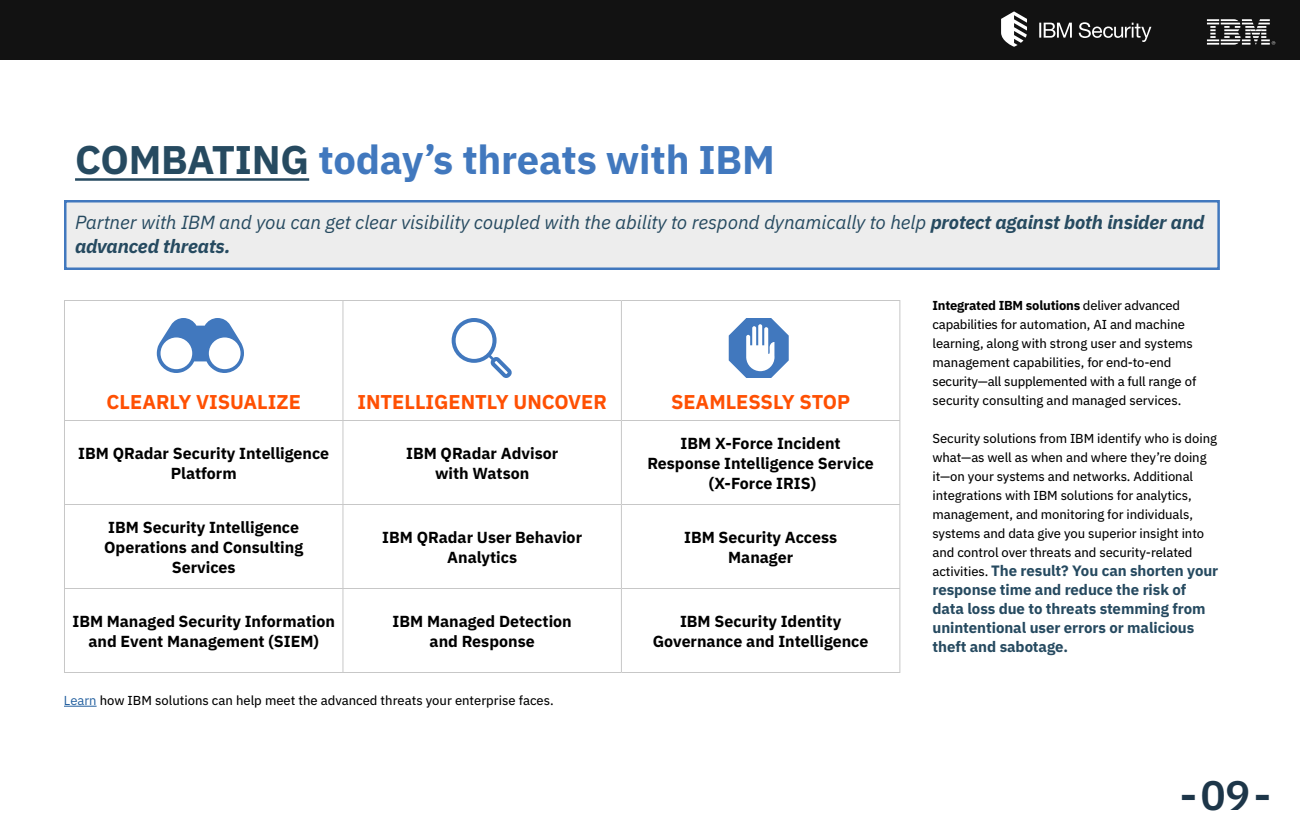
<style>
.page{position:relative;width:1300px;height:840px;background:#fff}
.page>*{position:absolute;margin:0;border:0;box-sizing:border-box;transform-origin:0 0}
.Body{font:600 41.2px "IBM Plex Mono";color:#1d3649}
.Header_2{font:700 40px "IBM Plex Sans";letter-spacing:-.005em;color:#4178be}
.Sub_Head{font:700 20px "IBM Plex Sans";color:#ff5003}
.Drop_Down_copy{font:italic 19px/24px "IBM Plex Sans";letter-spacing:-.005em;color:#264a60}
.Sub_Head-2{font:700 16px/20px "IBM Plex Sans";color:#000;text-align:center}
.Sub_Head-3{font:700 15px/19px "IBM Plex Sans";letter-spacing:-.005em;color:#264a60}
.Sub_Head-4{font:13px/19px "IBM Plex Sans Text";letter-spacing:-.005em;color:#000}
.s1{color:#264a60}
.s2{font-weight:700}
.s3{font-family:"IBM Plex Sans";color:#215e9e}
.s4{font-family:"IBM Plex Sans";font-weight:700}
.s5{font-family:"IBM Plex Sans Text";font-weight:400;font-size:13px;color:#000}
</style>
<div class="page">
<div style="left:0;top:0;width:1300px;height:60px;background:#121212"></div>
<svg style="left:1001px;top:11px;width:26px;height:36px"></svg>
<svg style="left:1039px;top:23px;width:33px;height:15px"></svg>
<svg style="left:1079px;top:22px;width:72px;height:20px"></svg>
<svg style="left:1207px;top:19px;width:68px;height:26px"></svg>
<div style="left:64px;top:200px;width:1156px;height:70px;background:#ededed;border:2px solid #4178be"></div>
<hr style="left:75px;top:178px;width:234px;height:3px;background:#264a60">
<hr style="left:64px;top:300px;width:279px;height:1px;background:#c7c7c7">
<hr style="left:64px;top:301px;width:1px;height:119px;background:#c7c7c7">
<hr style="left:343px;top:300px;width:278px;height:1px;background:#c7c7c7">
<hr style="left:342px;top:301px;width:1px;height:119px;background:#c7c7c7">
<hr style="left:621px;top:300px;width:279px;height:1px;background:#c7c7c7">
<hr style="left:621px;top:301px;width:1px;height:119px;background:#c7c7c7">
<hr style="left:899px;top:301px;width:1px;height:119px;background:#c7c7c7">
<hr style="left:64px;top:420px;width:279px;height:1px;background:#c7c7c7">
<hr style="left:64px;top:421px;width:1px;height:83px;background:#c7c7c7">
<hr style="left:343px;top:420px;width:278px;height:1px;background:#c7c7c7">
<hr style="left:342px;top:421px;width:1px;height:83px;background:#c7c7c7">
<hr style="left:621px;top:420px;width:279px;height:1px;background:#c7c7c7">
<hr style="left:621px;top:421px;width:1px;height:83px;background:#c7c7c7">
<hr style="left:899px;top:421px;width:1px;height:83px;background:#c7c7c7">
<hr style="left:64px;top:504px;width:279px;height:1px;background:#c7c7c7">
<hr style="left:64px;top:505px;width:1px;height:83px;background:#c7c7c7">
<hr style="left:343px;top:504px;width:278px;height:1px;background:#c7c7c7">
<hr style="left:342px;top:505px;width:1px;height:83px;background:#c7c7c7">
<hr style="left:621px;top:504px;width:279px;height:1px;background:#c7c7c7">
<hr style="left:621px;top:505px;width:1px;height:83px;background:#c7c7c7">
<hr style="left:899px;top:505px;width:1px;height:83px;background:#c7c7c7">
<hr style="left:64px;top:588px;width:279px;height:1px;background:#c7c7c7">
<hr style="left:64px;top:589px;width:1px;height:83px;background:#c7c7c7">
<hr style="left:343px;top:588px;width:278px;height:1px;background:#c7c7c7">
<hr style="left:342px;top:589px;width:1px;height:83px;background:#c7c7c7">
<hr style="left:621px;top:588px;width:279px;height:1px;background:#c7c7c7">
<hr style="left:621px;top:589px;width:1px;height:83px;background:#c7c7c7">
<hr style="left:899px;top:589px;width:1px;height:83px;background:#c7c7c7">
<hr style="left:64px;top:672px;width:279px;height:1px;background:#c7c7c7">
<hr style="left:343px;top:672px;width:278px;height:1px;background:#c7c7c7">
<hr style="left:621px;top:672px;width:279px;height:1px;background:#c7c7c7">
<svg style="left:157px;top:318px;width:87px;height:55px"></svg>
<svg style="left:452px;top:318px;width:60px;height:60px"></svg>
<svg style="left:729px;top:318px;width:60px;height:60px"></svg>
<hr style="left:64px;top:706px;width:33px;height:1px;background:#215e9e">
<p class="Header_2" style="left:75px;top:128px;width:701px"><span class="s1">COMBATING</span> today’s threats with IBM</p>
<p class="Drop_Down_copy" style="left:75px;top:209px;width:1131px">Partner with IBM and you can get clear visibility coupled with the ability to respond dynamically to help <span class="s2">protect against both insider and advanced threats.</span></p>
<p class="Sub_Head" style="left:107px;top:386px;width:196px">CLEARLY VISUALIZE</p>
<p class="Sub_Head" style="left:357px;top:386px;width:251px">INTELLIGENTLY UNCOVER</p>
<p class="Sub_Head" style="left:671px;top:386px;width:181px">SEAMLESSLY STOP</p>
<p class="Sub_Head-2" style="left:78px;top:442px;width:253px">IBM QRadar Security Intelligence<br>Platform</p>
<p class="Sub_Head-2" style="left:406px;top:442px;width:154px">IBM QRadar Advisor with Watson</p>
<p class="Sub_Head-2" style="left:647px;top:432px;width:228px">IBM X-Force Incident<br>Response Intelligence Service (X-Force IRIS)</p>
<p class="Sub_Head-2" style="left:104px;top:516px;width:201px">IBM Security Intelligence<br>Operations and Consulting<br>Services</p>
<p class="Sub_Head-2" style="left:382px;top:526px;width:201px">IBM QRadar User Behavior<br>Analytics</p>
<p class="Sub_Head-2" style="left:684px;top:526px;width:155px">IBM Security Access<br>Manager</p>
<p class="Sub_Head-2" style="left:72px;top:610px;width:264px">IBM Managed Security Information and Event Management (SIEM)</p>
<p class="Sub_Head-2" style="left:393px;top:610px;width:181px">IBM Managed Detection and Response</p>
<p class="Sub_Head-2" style="left:653px;top:610px;width:217px">IBM Security Identity<br>Governance and Intelligence</p>
<p class="Sub_Head-4" style="left:64px;top:689px;width:491px"><span class="s3">Learn</span> how IBM solutions can help meet the advanced threats your enterprise faces.</p>
<p class="Sub_Head-4" style="left:932px;top:295px;width:265px"><span class="s4">Integrated IBM solutions</span> deliver advanced capabilities for automation, AI and machine learning, along with strong user and systems management capabilities, for end-to-end security—all supplemented with a full range of security consulting and managed services.</p>
<p class="Sub_Head-4" style="left:932px;top:428px;width:286px">Security solutions from IBM identify who is doing what—as well as when and where they’re doing it—on your systems and networks. Additional integrations with IBM solutions for analytics, management, and monitoring for individuals, systems and data give you superior insight into and control over threats and security-related</p>
<p class="Sub_Head-3" style="left:932px;top:560px;width:287px"><span class="s5">activities.</span> The result? You can shorten your response time and reduce the risk of data loss due to threats stemming from unintentional user errors or malicious theft and sabotage.</p>
<p class="Body" style="left:1176px;top:763px;width:100px">-09-</p>
</div>
